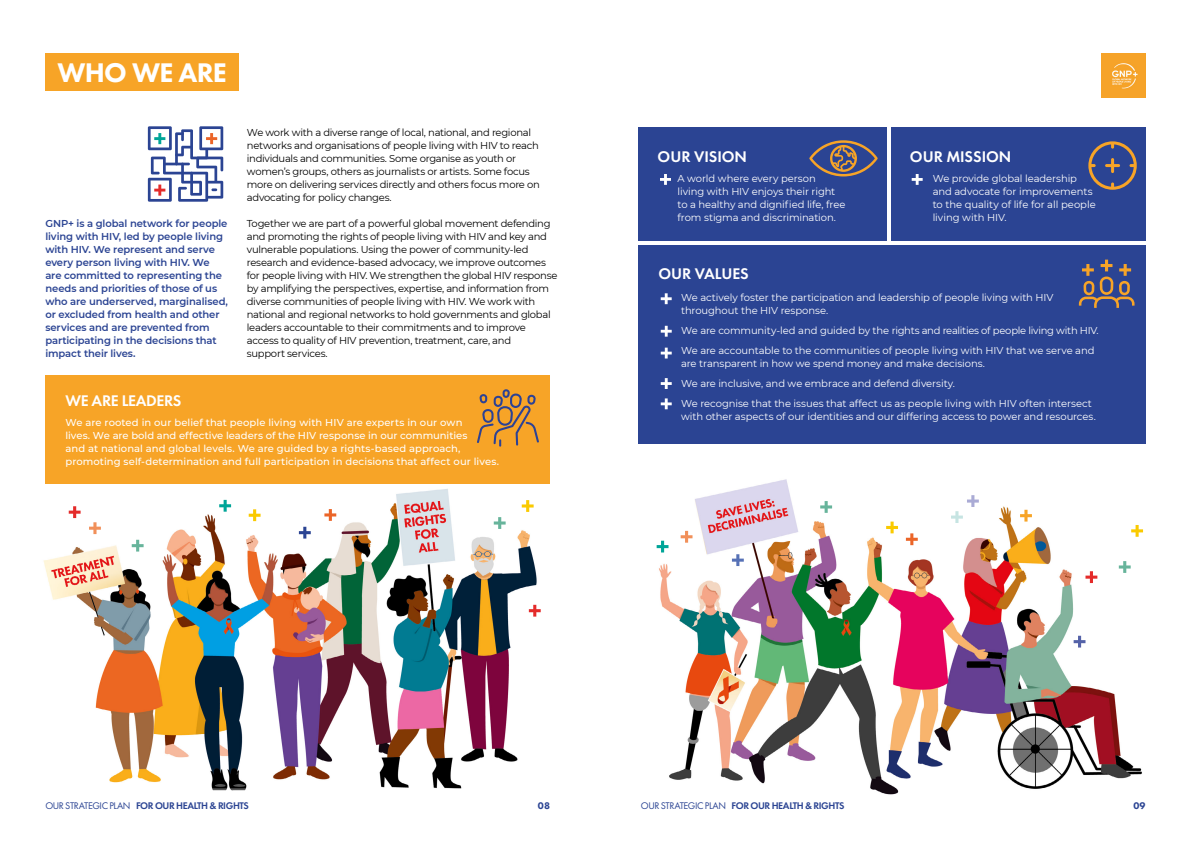
<style>
.page{position:relative;width:1191px;height:842px;background:#fff}
.page>*{position:absolute;margin:0;border:0;box-sizing:border-box;transform-origin:0 0}
.t1{font:800 28px "Futura PT";letter-spacing:-.025em;color:#fff}
.t2{font:600 16px "Futura PT";letter-spacing:-.005em;color:#fff}
.t3{font:10px/13px "Montserrat";letter-spacing:-.03em;color:#000}
.t4{font:10px/13px "Montserrat";letter-spacing:-.01em;color:#fff}
.t5{font:600 10px/13px "Montserrat";letter-spacing:-.01em;color:#2b4493}
.t6{font:500 10px/13px "Montserrat";letter-spacing:.005em;color:#fff}
.t7{font:600 10px "Futura PT";letter-spacing:-.04em;color:#2b4493}
.t8{font:800 10px "Futura PT";color:#2b4493}
.s1{font-weight:400}
</style>
<div class="page">
<img style="left:43px;top:127px;width:507px;height:664px">
<img style="left:638px;top:90px;width:508px;height:705px">
<img style="left:1101px;top:53px;width:44px;height:44px">
<div style="left:45px;top:375px;width:505px;height:108px;background:#f7a427"></div>
<div style="left:638px;top:245px;width:507px;height:198px;background:#2b4493"></div>
<div style="left:891px;top:128px;width:254px;height:113px;background:#2b4493"></div>
<div style="left:638px;top:128px;width:248px;height:113px;background:#2b4493"></div>
<div style="left:45px;top:53px;width:194px;height:38px;background:#f7a427"></div>
<svg style="left:656px;top:541px;width:12px;height:11px"></svg>
<svg style="left:732px;top:554px;width:12px;height:12px"></svg>
<svg style="left:820px;top:501px;width:12px;height:12px"></svg>
<svg style="left:1073px;top:636px;width:12px;height:11px"></svg>
<svg style="left:1085px;top:571px;width:12px;height:12px"></svg>
<svg style="left:1118px;top:561px;width:12px;height:12px"></svg>
<svg style="left:1020px;top:510px;width:12px;height:12px"></svg>
<svg style="left:951px;top:495px;width:27px;height:28px"></svg>
<svg style="left:906px;top:533px;width:11px;height:12px"></svg>
<svg style="left:886px;top:522px;width:12px;height:11px"></svg>
<svg style="left:1131px;top:525px;width:12px;height:12px"></svg>
<svg style="left:680px;top:531px;width:12px;height:12px"></svg>
<svg style="left:477px;top:389px;width:62px;height:58px"></svg>
<svg style="left:148px;top:126px;width:75px;height:76px"></svg>
<svg style="left:1088px;top:141px;width:48px;height:49px"></svg>
<svg style="left:660px;top:293px;width:11px;height:11px"></svg>
<svg style="left:661px;top:326px;width:10px;height:11px"></svg>
<svg style="left:660px;top:347px;width:12px;height:12px"></svg>
<svg style="left:661px;top:348px;width:10px;height:10px"></svg>
<svg style="left:661px;top:378px;width:10px;height:11px"></svg>
<svg style="left:660px;top:402px;width:12px;height:8px"></svg>
<svg style="left:661px;top:398px;width:10px;height:11px"></svg>
<svg style="left:809px;top:140px;width:68px;height:36px"></svg>
<svg style="left:1078px;top:260px;width:56px;height:48px"></svg>
<svg style="left:660px;top:174px;width:11px;height:11px"></svg>
<svg style="left:911px;top:174px;width:11px;height:11px"></svg>
<svg style="left:89px;top:522px;width:12px;height:12px"></svg>
<svg style="left:219px;top:500px;width:12px;height:12px"></svg>
<svg style="left:132px;top:540px;width:12px;height:11px"></svg>
<svg style="left:69px;top:506px;width:12px;height:12px"></svg>
<svg style="left:494px;top:517px;width:11px;height:12px"></svg>
<svg style="left:299px;top:527px;width:12px;height:12px"></svg>
<svg style="left:324px;top:509px;width:12px;height:12px"></svg>
<svg style="left:249px;top:509px;width:11px;height:12px"></svg>
<svg style="left:522px;top:500px;width:11px;height:12px"></svg>
<svg style="left:529px;top:605px;width:12px;height:12px"></svg>
<h1 class="t1" style="left:57px;top:55px;width:171px">WHO WE ARE</h1>
<p class="t5" style="left:45px;top:217px;width:184px">GNP+ is a global network for people living with HIV, led by people living with HIV. We represent and serve every person living with HIV. We are committed to representing the needs and priorities of those of us who are underserved, marginalised, or excluded from health and other services and are prevented from participating in the decisions that impact their lives.</p>
<p class="t3" style="left:247px;top:126px;width:294px">We work with a diverse range of local, national, and regional networks and organisations of people living with HIV to reach individuals and communities. Some organise as youth or women’s groups, others as journalists or artists. Some focus more on delivering services directly and others focus more on advocating for policy changes.</p>
<p class="t3" style="left:247px;top:217px;width:312px">Together we are part of a powerful global movement defending and promoting the rights of people living with HIV and key and vulnerable populations. Using the power of community-led research and evidence-based advocacy, we improve outcomes for people living with HIV. We strengthen the global HIV response by amplifying the perspectives, expertise, and information from diverse communities of people living with HIV. We work with national and regional networks to hold governments and global leaders accountable to their commitments and to improve access to quality of HIV prevention, treatment, care, and<br>support services.</p>
<h2 class="t2" style="left:65px;top:390px;width:117px">WE ARE LEADERS</h2>
<p class="t6" style="left:65px;top:415px;width:435px">We are rooted in our belief that people living with HIV are experts in our own<br>lives. We are bold and effective leaders of the HIV response in our communities<br>and at national and global levels. We are guided by a rights-based approach, promoting self-determination and full participation in decisions that affect our lives.</p>
<h2 class="t2" style="left:657px;top:146px;width:91px">OUR VISION</h2>
<p class="t4" style="left:677px;top:171px;width:169px">A world where every person<br>living with HIV enjoys their right to a healthy and dignified life, free from stigma and discrimination.</p>
<h2 class="t2" style="left:910px;top:146px;width:103px">OUR MISSION</h2>
<p class="t4" style="left:932px;top:171px;width:165px">We provide global leadership and advocate for improvements to the quality of life for all people living with HIV.</p>
<h2 class="t2" style="left:658px;top:264px;width:92px">OUR VALUES</h2>
<p class="t4" style="left:681px;top:291px;width:374px">We actively foster the participation and leadership of people living with HIV throughout the HIV response.</p>
<p class="t4" style="left:681px;top:320px;width:419px;line-height:20px">We are community-led and guided by the rights and realities of people living with HIV.<br>We are accountable to the communities of people living with HIV that we serve and</p>
<p class="t4" style="left:681px;top:353px;width:412px;line-height:20px">are transparent in how we spend money and make decisions.<br>We are inclusive, and we embrace and defend diversity.<br>We recognise that the issues that affect us as people living with HIV often intersect</p>
<p class="t4" style="left:681px;top:410px;width:416px">with other aspects of our identities and our differing access to power and resources.</p>
<p class="t7" style="left:45px;top:799px;width:205px"><span class="s1">OUR STRATEGIC PLAN</span> FOR OUR HEALTH &amp; RIGHTS</p>
<p class="t8" style="left:538px;top:799px;width:14px">08</p>
<p class="t7" style="left:641px;top:799px;width:205px"><span class="s1">OUR STRATEGIC PLAN</span> FOR OUR HEALTH &amp; RIGHTS</p>
<p class="t8" style="left:1133px;top:799px;width:14px">09</p>
</div>
